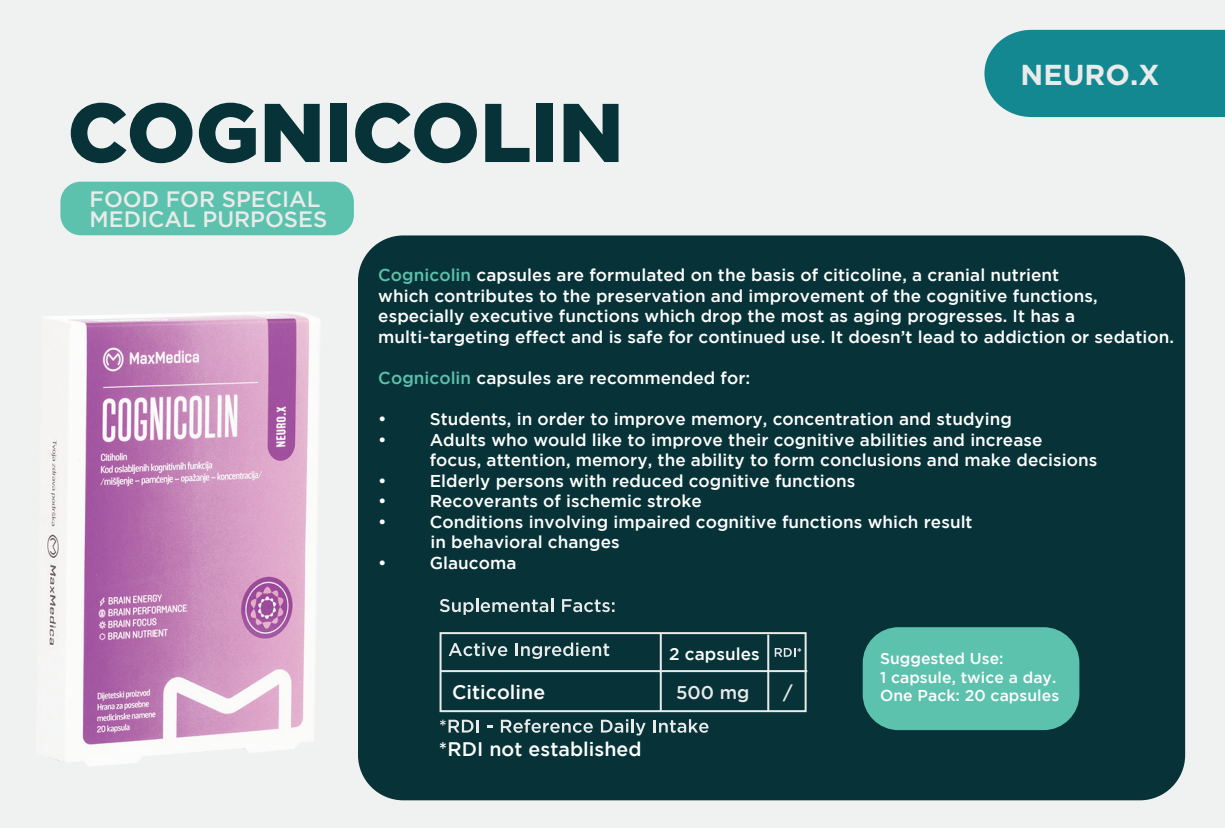
<style>
.page{position:relative;width:1225px;height:828px;background:#f0f1f1}
.page>*{position:absolute;margin:0;border:0;box-sizing:border-box;transform-origin:0 0}
.t1{font:900 83px "Gotham";color:#073338}
.t2{font:700 28.8px "Gotham";letter-spacing:.005em;color:#e9ebeb}
.t3{font:500 22.2px/20px "Gotham";color:#e9ebeb}
.t4{font:500 19.6px "Gotham";letter-spacing:.005em;color:#fff}
.t5{font:500 19.4px "Gotham";letter-spacing:.005em;color:#fff}
.t6{font:500 18.4px "Gotham";color:#e9ebeb}
.t7{font:500 17.2px/20.6px "Gotham";letter-spacing:.005em;color:#fff}
.t8{font:500 15.6px/18.8px "Gotham";letter-spacing:.005em;color:#fff}
.s1{color:#5cc2ad}
</style>
<div class="page">
<div style="left:984px;top:30px;width:241px;height:87px;background:#138891"></div>
<div style="left:358px;top:235px;width:827px;height:565px;background:#073338;border-radius:45px"></div>
<div style="left:862px;top:627px;width:217px;height:103px;background:#5cc2ad;border-radius:36px"></div>
<svg style="left:440px;top:598px;width:113px;height:17px"></svg>
<svg style="left:562px;top:599px;width:52px;height:13px"></svg>
<svg style="left:448px;top:642px;width:59px;height:14px"></svg>
<svg style="left:515px;top:642px;width:94px;height:17px"></svg>
<svg style="left:774px;top:648px;width:27px;height:9px"></svg>
<svg style="left:440px;top:719px;width:38px;height:13px"></svg>
<svg style="left:501px;top:719px;width:92px;height:14px"></svg>
<svg style="left:601px;top:719px;width:44px;height:16px"></svg>
<svg style="left:653px;top:719px;width:55px;height:14px"></svg>
<div style="left:439px;top:632px;width:367px;height:80px;border:2px solid #e9ebeb"></div>
<hr style="left:441px;top:670px;width:366px;height:2px;background:#e9ebeb">
<hr style="left:660px;top:633px;width:2px;height:78px;background:#e9ebeb">
<hr style="left:767px;top:634px;width:2px;height:77px;background:#e9ebeb">
<div style="left:60px;top:182px;width:294px;height:53px;background:#5cc2ad;border-radius:20px"></div>
<img style="left:44px;top:272px;width:393px;height:529px">
<h1 class="t1" style="left:68px;top:85px;width:557px">COGNICOLIN</h1>
<p class="t3" style="left:90px;top:189px;width:239px">FOOD FOR SPECIAL<br>MEDICAL PURPOSES</p>
<h2 class="t2" style="left:1020px;top:58px;width:141px">NEURO.X</h2>
<p class="t7" style="left:378px;top:264px;width:797px"><span class="s1">Cognicolin</span> capsules are formulated on the basis of citicoline, a cranial nutrient<br>which contributes to the preservation and improvement of the cognitive functions, especially executive functions which drop the most as aging progresses. It has a multi-targeting effect and is safe for continued use. It doesn’t lead to addiction or sedation.</p>
<p class="t7" style="left:378px;top:367px;width:373px"><span class="s1">Cognicolin</span> capsules are recommended for:</p>
<p class="t7" style="left:378px;top:408px;width:10px">•</p>
<p class="t7" style="left:430px;top:408px;width:584px">Students, in order to improve memory, concentration and studying</p>
<p class="t7" style="left:378px;top:429px;width:10px">•</p>
<p class="t7" style="left:430px;top:429px;width:669px">Adults who would like to improve their cognitive abilities and increase focus, attention, memory, the ability to form conclusions and make decisions</p>
<p class="t7" style="left:378px;top:470px;width:10px">•</p>
<p class="t7" style="left:430px;top:470px;width:427px">Elderly persons with reduced cognitive functions</p>
<p class="t7" style="left:378px;top:490px;width:10px">•</p>
<p class="t7" style="left:430px;top:490px;width:273px">Recoverants of ischemic stroke</p>
<p class="t7" style="left:378px;top:511px;width:10px">•</p>
<p class="t7" style="left:430px;top:511px;width:544px">Conditions involving impaired cognitive functions which result in behavioral changes</p>
<p class="t7" style="left:378px;top:552px;width:10px">•</p>
<p class="t7" style="left:430px;top:552px;width:88px">Glaucoma</p>
<p class="t7" style="left:669px;top:643px;width:92px">2 capsules</p>
<p class="t8" style="left:880px;top:648px;width:178px">Suggested Use:<br>1 capsule, twice a day.</p>
<p class="t5" style="left:452px;top:680px;width:95px">Citicoline</p>
<p class="t6" style="left:676px;top:681px;width:75px">500 mg</p>
<p class="t6" style="left:783px;top:681px;width:11px">/</p>
<p class="t8" style="left:880px;top:686px;width:181px">One Pack: 20 capsules</p>
<p class="t4" style="left:439px;top:737px;width:204px">*RDI not established</p>
</div>
